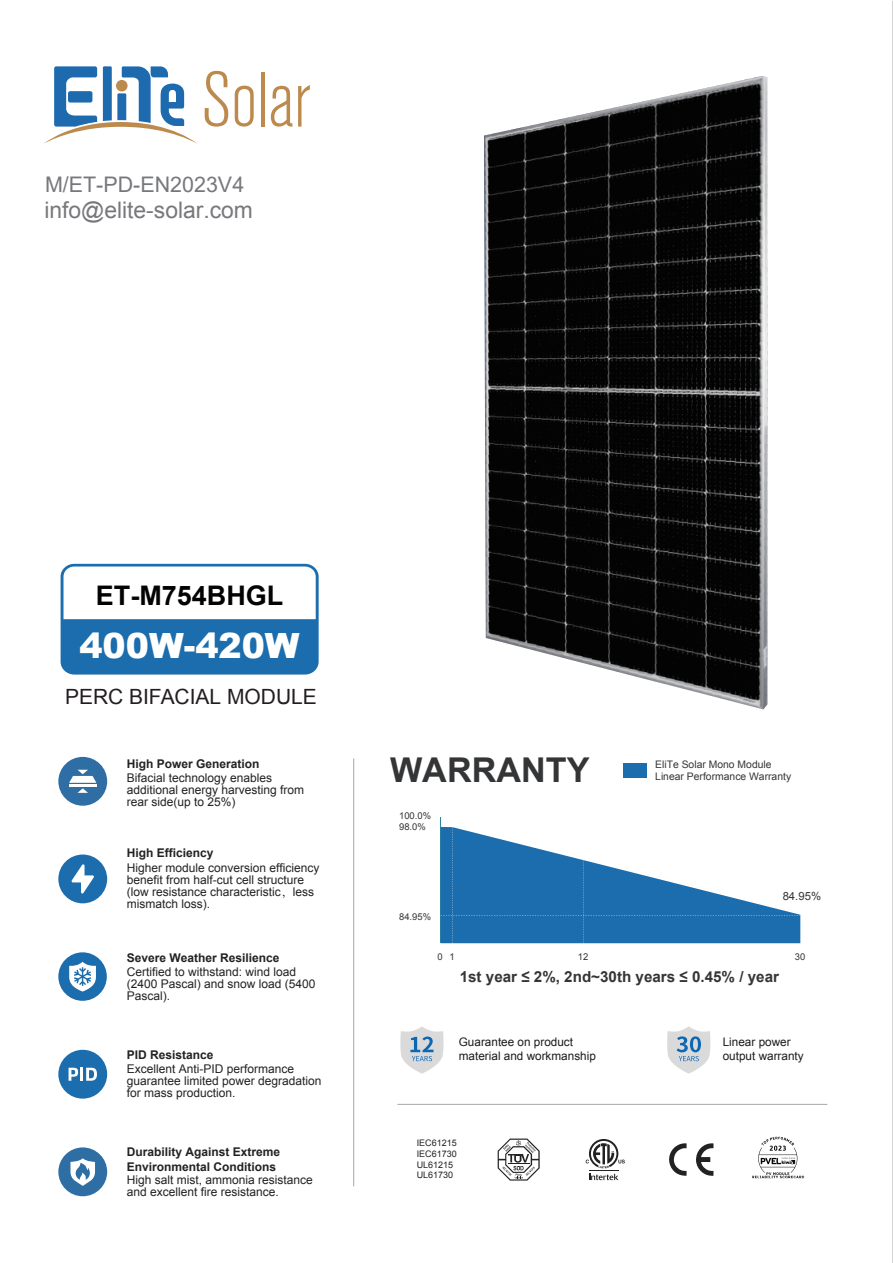
<style>
.page{position:relative;width:893px;height:1263px;background:#fff}
.page>*{position:absolute;margin:0;border:0;box-sizing:border-box;transform-origin:0 0}
.t1{font:900 34.8px "Arial";color:#fff}
.t2{font:700 34.2px "Arial";color:#343536}
.t3{font:700 27px "Arial";color:#030303}
.t4{font:22.8px "Arial";color:#77787c}
.t5{font:21.45px "Arial";color:#77787c}
.t6{font:21px "Arial";color:#231f20}
.t7{font:700 15.15px "Arial";color:#343536}
.t8{font:12px/12px "Arial";color:#232222}
.t9{font:700 12px/14.4px "Arial";color:#232222}
.t10{font:11.7px/14.1px "Arial";color:#1b1c1b}
.t11{font:11.25px "Arial";color:#343536}
.t12{font:10.35px/12.5px "Arial";color:#343536}
.t13{font:9.45px/11.2px "Arial";color:#343536}
.t14{font:9px/10.8px "Arial";color:#231f20}
.s1{font-family:"Adobe Song Std";font-weight:300}
</style>
<div class="page">
<hr style="left:892px;top:1px;width:1px;height:1262px;background:#a6a8ab">
<svg style="left:400px;top:1026px;width:44px;height:47px"></svg>
<svg style="left:667px;top:1026px;width:44px;height:47px"></svg>
<hr style="left:440px;top:817px;width:1px;height:126px;background:#2a89a2">
<div style="left:623px;top:763px;width:23px;height:14px;background:#1c6dad"></div>
<svg style="left:441px;top:827px;width:359px;height:116px"></svg>
<hr style="left:353px;top:758px;width:1px;height:428px;background:#a5a7a9">
<hr style="left:397px;top:1104px;width:430px;height:1px;background:#a5a7a9">
<svg style="left:61px;top:564px;width:258px;height:110px"></svg>
<img style="left:484px;top:76px;width:283px;height:633px">
<svg style="left:498px;top:1138px;width:42px;height:42px"></svg>
<svg style="left:669px;top:1143px;width:44px;height:33px"></svg>
<svg style="left:586px;top:1139px;width:39px;height:41px"></svg>
<img style="left:752px;top:1136px;width:52px;height:43px">
<div style="left:58px;top:854px;width:49px;height:49px;background:#1c6dad;border-radius:50%"></div>
<svg style="left:71px;top:864px;width:23px;height:29px"></svg>
<div style="left:58px;top:952px;width:49px;height:49px;background:#1c6dad;border-radius:50%"></div>
<svg style="left:69px;top:961px;width:27px;height:30px"></svg>
<div style="left:58px;top:1050px;width:49px;height:48px;background:#1c6dad;border-radius:50%"></div>
<svg style="left:69px;top:1068px;width:28px;height:13px"></svg>
<svg style="left:205px;top:71px;width:23px;height:56px"></svg>
<svg style="left:235px;top:86px;width:19px;height:41px"></svg>
<hr style="left:261px;top:72px;width:3px;height:55px;background:#bd8a4e">
<svg style="left:271px;top:86px;width:21px;height:41px"></svg>
<svg style="left:298px;top:85px;width:12px;height:42px"></svg>
<svg style="left:44px;top:66px;width:153px;height:78px"></svg>
<div style="left:58px;top:757px;width:49px;height:49px;background:#2e6ea4;border-radius:50%"></div>
<svg style="left:69px;top:770px;width:27px;height:23px"></svg>
<div style="left:58px;top:1147px;width:49px;height:49px;background:#2e6ea4;border-radius:50%"></div>
<svg style="left:70px;top:1158px;width:25px;height:28px"></svg>
<h3 class="t5" style="left:45px;top:170px;width:201px">M/ET-PD-EN2023V4</h3>
<h3 class="t4" style="left:44px;top:196px;width:210px">info@elite-solar.com</h3>
<h3 class="t3" style="left:96px;top:577px;width:189px">ET-M754BHGL</h3>
<h1 class="t1" style="left:79px;top:620px;width:222px">400W-420W</h1>
<h3 class="t6" style="left:65px;top:683px;width:253px">PERC BIFACIAL MODULE</h3>
<p class="t9" style="left:127px;top:757px;width:134px">High Power Generation</p>
<p class="t8" style="left:127px;top:772px;width:179px">Bifacial technology enables additional energy harvesting from rear side(up to 25%)</p>
<p class="t9" style="left:127px;top:846px;width:88px">High Efficiency</p>
<p class="t8" style="left:127px;top:861px;width:194px">Higher module conversion efficiency benefit from half-cut cell structure (low resistance characteristic<span class="s1">，</span>less mismatch loss).</p>
<p class="t9" style="left:127px;top:951px;width:154px">Severe Weather Resilience</p>
<p class="t8" style="left:127px;top:966px;width:190px">Certified to withstand: wind load (2400 Pascal) and snow load (5400<br>Pascal).</p>
<p class="t9" style="left:127px;top:1048px;width:88px">PID Resistance</p>
<p class="t8" style="left:127px;top:1063px;width:196px">Excellent Anti-PID performance guarantee limited power degradation for mass production.</p>
<p class="t9" style="left:127px;top:1145px;width:155px">Durability Against Extreme<br>Environmental Conditions</p>
<p class="t8" style="left:127px;top:1174px;width:188px">High salt mist, ammonia resistance and excellent fire resistance.</p>
<h2 class="t2" style="left:390px;top:748px;width:201px">WARRANTY</h2>
<p class="t13" style="left:399px;top:810px;width:33px">100.0%<br>98.0%</p>
<p class="t13" style="left:399px;top:911px;width:33px">84.95%</p>
<p class="t12" style="left:655px;top:758px;width:137px">EliTe Solar Mono Module<br>Linear Performance Warranty</p>
<p class="t11" style="left:783px;top:889px;width:40px">84.95%</p>
<p class="t13" style="left:437px;top:951px;width:7px">0</p>
<p class="t13" style="left:450px;top:951px;width:7px">1</p>
<p class="t13" style="left:578px;top:951px;width:12px">12</p>
<p class="t13" style="left:795px;top:951px;width:12px">30</p>
<p class="t7" style="left:460px;top:967px;width:321px">1st year ≤ 2%, 2nd~30th years ≤ 0.45% / year</p>
<p class="t10" style="left:459px;top:1035px;width:139px">Guarantee on product material and workmanship</p>
<p class="t10" style="left:723px;top:1035px;width:82px">Linear power output warranty</p>
<p class="t14" style="left:417px;top:1137px;width:42px">IEC61215<br>IEC61730<br>UL61215<br>UL61730</p>
</div>
